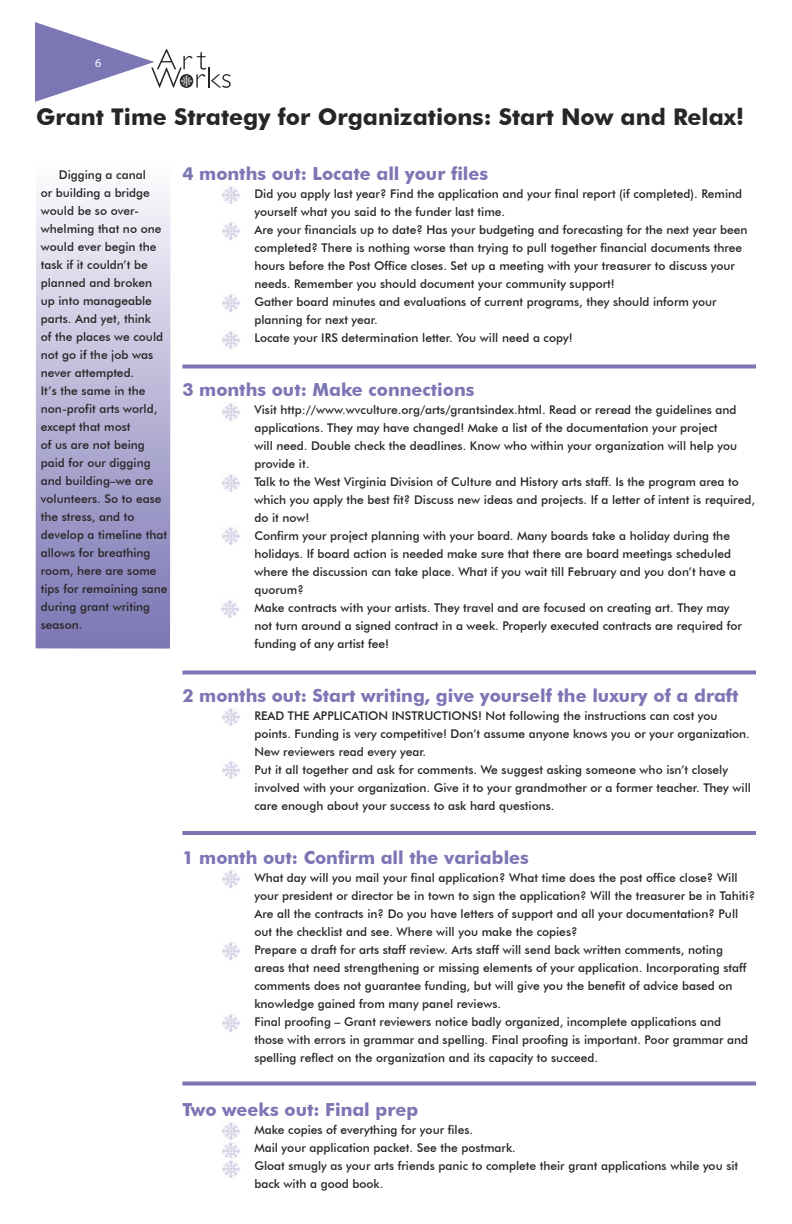
<style>
.page{position:relative;width:792px;height:1224px;background:#fff}
.page>*{position:absolute;margin:0;border:0;box-sizing:border-box;transform-origin:0 0}
.t1{font:700 23px "Futura BT";color:#272525}
.t2{font:700 18px "Futura BT";color:#7c76b4}
.t3{font:500 12px/18px "Futura BT";color:#272525}
.t4{font:700 12px "Futura";color:#fff}
</style>
<div class="page">
<svg style="left:35px;top:22px;width:196px;height:80px"></svg>
<svg style="left:36px;top:194px;width:135px;height:455px;background:#b5b2d5"></svg>
<svg style="left:182px;top:364px;width:574px;height:4px;background:#8c87bd"></svg>
<svg style="left:182px;top:670px;width:574px;height:4px;background:#8c87bd"></svg>
<hr style="left:182px;top:831px;width:574px;height:4px;background:#7c76b4">
<svg style="left:182px;top:1082px;width:574px;height:4px;background:#8c87bd"></svg>
<img style="left:222px;top:186px;width:18px;height:18px">
<img style="left:222px;top:222px;width:18px;height:18px">
<img style="left:222px;top:294px;width:18px;height:18px">
<img style="left:222px;top:331px;width:18px;height:18px">
<img style="left:222px;top:403px;width:18px;height:18px">
<img style="left:222px;top:474px;width:18px;height:18px">
<img style="left:222px;top:527px;width:18px;height:18px">
<img style="left:221px;top:600px;width:18px;height:18px">
<img style="left:222px;top:708px;width:18px;height:18px">
<img style="left:222px;top:761px;width:18px;height:18px">
<img style="left:222px;top:870px;width:18px;height:18px">
<img style="left:222px;top:942px;width:18px;height:18px">
<img style="left:222px;top:1014px;width:18px;height:18px">
<img style="left:222px;top:1122px;width:18px;height:36px">
<img style="left:222px;top:1160px;width:18px;height:18px">
<p class="t4" style="left:95px;top:56px;width:8px">6</p>
<h1 class="t1" style="left:36px;top:103px;width:710px">Grant Time Strategy for Organizations: Start Now and Relax!</h1>
<p class="t3" style="left:41px;top:166px;width:128px;text-indent:18px">Digging a canal<br>or building a bridge would be so over&shy;whelming that no one would ever begin the task if it couldn’t be planned and broken up into manageable parts. And yet, think<br>of the places we could not go if the job was never attempted.<br>It’s the same in the non-profit arts world, except that most<br>of us are not being paid for our digging and building–we are volunteers. So to ease the stress, and to develop a timeline that allows for breathing room, here are some tips for remaining sane during grant writing season.</p>
<h2 class="t2" style="left:182px;top:163px;width:307px">4 months out: Locate all your files</h2>
<p class="t3" style="left:254px;top:185px;width:495px">Did you apply last year? Find the application and your final report (if completed). Remind yourself what you said to the funder last time.<br>Are your financials up to date? Has your budgeting and forecasting for the next year been completed? There is nothing worse than trying to pull together financial documents three hours before the Post Office closes. Set up a meeting with your treasurer to discuss your needs. Remember you should document your community support!<br>Gather board minutes and evaluations of current programs, they should inform your planning for next year.<br>Locate your IRS determination letter. You will need a copy!</p>
<h2 class="t2" style="left:182px;top:379px;width:294px">3 months out: Make connections</h2>
<p class="t3" style="left:254px;top:401px;width:502px">Visit http://www.wvculture.org/arts/grantsindex.html. Read or reread the guidelines and applications. They may have changed! Make a list of the documentation your project<br>will need. Double check the deadlines. Know who within your organization will help you provide it.<br>Talk to the West Virginia Division of Culture and History arts staff. Is the program area to which you apply the best fit? Discuss new ideas and projects. If a letter of intent is required, do it now!<br>Confirm your project planning with your board. Many boards take a holiday during the holidays. If board action is needed make sure that there are board meetings scheduled where the discussion can take place. What if you wait till February and you don’t have a quorum?<br>Make contracts with your artists. They travel and are focused on creating art. They may<br>not turn around a signed contract in a week. Properly executed contracts are required for funding of any artist fee!</p>
<h2 class="t2" style="left:182px;top:685px;width:558px">2 months out: Start writing, give yourself the luxury of a draft</h2>
<p class="t3" style="left:254px;top:707px;width:498px">READ THE APPLICATION INSTRUCTIONS! Not following the instructions can cost you points. Funding is very competitive! Don’t assume anyone knows you or your organization.<br>New reviewers read every year.<br>Put it all together and ask for comments. We suggest asking someone who isn’t closely involved with your organization. Give it to your grandmother or a former teacher. They will care enough about your success to ask hard questions.</p>
<h2 class="t2" style="left:182px;top:847px;width:348px">1 month out: Confirm all the variables</h2>
<p class="t3" style="left:254px;top:869px;width:502px">What day will you mail your final application? What time does the post office close? Will your president or director be in town to sign the application? Will the treasurer be in Tahiti?<br>Are all the contracts in? Do you have letters of support and all your documentation? Pull out the checklist and see. Where will you make the copies?<br>Prepare a draft for arts staff review. Arts staff will send back written comments, noting areas that need strengthening or missing elements of your application. Incorporating staff comments does not guarantee funding, but will give you the benefit of advice based on knowledge gained from many panel reviews.<br>Final proofing – Grant reviewers notice badly organized, incomplete applications and<br>those with errors in grammar and spelling. Final proofing is important. Poor grammar and spelling reflect on the organization and its capacity to succeed.</p>
<h2 class="t2" style="left:182px;top:1099px;width:237px">Two weeks out: Final prep</h2>
<p class="t3" style="left:254px;top:1121px;width:485px">Make copies of everything for your files.<br>Mail your application packet. See the postmark.<br>Gloat smugly as your arts friends panic to complete their grant applications while you sit back with a good book.</p>
</div>
